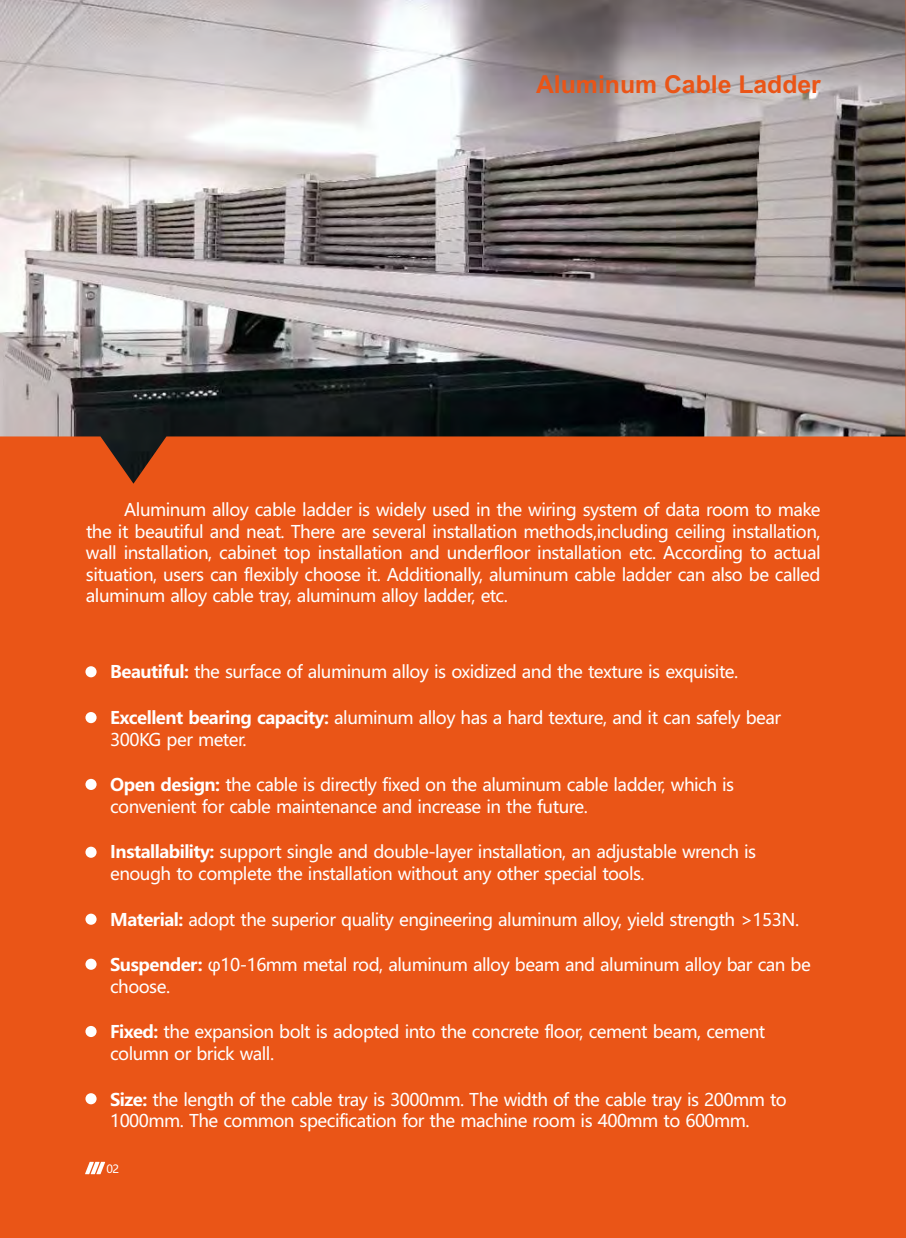
<style>
.page{position:relative;width:906px;height:1238px;background:#fff}
.page>*{position:absolute;margin:0;border:0;box-sizing:border-box;transform-origin:0 0}
.t1{font:700 24.75px "Arial";color:#ea5517}
.t2{font:17.25px/21.6px "Microsoft Ya Hei";letter-spacing:-.03em;color:#fff}
.t3{font:11.25px "Microsoft Ya Hei";color:#fff}
.s1{font-weight:700}
</style>
<div class="page">
<div style="left:0;top:0;width:906px;height:1237px;background:#ea5517"></div>
<img style="left:0;top:0;width:905px;height:483px">
<svg style="left:85px;top:1161px;width:20px;height:13px"></svg>
<div style="left:85px;top:666px;width:12px;height:11px;background:#fff;border-radius:50%"></div>
<div style="left:85px;top:712px;width:12px;height:11px;background:#fff;border-radius:50%"></div>
<div style="left:85px;top:846px;width:12px;height:11px;background:#fff;border-radius:50%"></div>
<svg style="left:85px;top:778px;width:12px;height:12px"></svg>
<div style="left:85px;top:913px;width:12px;height:11px;background:#fff;border-radius:50%"></div>
<div style="left:85px;top:958px;width:12px;height:11px;background:#fff;border-radius:50%"></div>
<div style="left:85px;top:1093px;width:12px;height:11px;background:#fff;border-radius:50%"></div>
<div style="left:85px;top:1025px;width:12px;height:11px;background:#fff;border-radius:50%"></div>
<h1 class="t1" style="left:536px;top:75px;width:286px">Aluminum Cable Ladder</h1>
<p class="t2" style="left:86px;top:500px;width:736px;text-align:justify;text-indent:38px">Aluminum alloy cable ladder is widely used in the wiring system of data room to make the it beautiful and neat. There are several installation methods,including ceiling installation, wall installation, cabinet top installation and underfloor installation etc. According to actual situation, users can flexibly choose it. Additionally, aluminum cable ladder can also be called aluminum alloy cable tray, aluminum alloy ladder, etc.</p>
<p class="t2" style="left:110px;top:662px;width:629px"><span class="s1">Beautiful:</span> the surface of aluminum alloy is oxidized and the texture is exquisite.</p>
<p class="t2" style="left:110px;top:708px;width:672px"><span class="s1">Excellent bearing capacity:</span> aluminum alloy has a hard texture, and it can safely bear<br>300KG per meter.</p>
<p class="t2" style="left:110px;top:775px;width:625px"><span class="s1">Open design:</span> the cable is directly fixed on the aluminum cable ladder, which is convenient for cable maintenance and increase in the future.</p>
<p class="t2" style="left:110px;top:842px;width:647px"><span class="s1">Installability:</span> support single and double-layer installation, an adjustable wrench is enough to complete the installation without any other special tools.</p>
<p class="t2" style="left:110px;top:910px;width:690px"><span class="s1">Material:</span> adopt the superior quality engineering aluminum alloy, yield strength &gt;153N.</p>
<p class="t2" style="left:110px;top:955px;width:702px"><span class="s1">Suspender:</span> φ10-16mm metal rod, aluminum alloy beam and aluminum alloy bar can be choose.</p>
<p class="t2" style="left:110px;top:1022px;width:657px"><span class="s1">Fixed:</span> the expansion bolt is adopted into the concrete floor, cement beam, cement column or brick wall.</p>
<p class="t2" style="left:110px;top:1089px;width:678px"><span class="s1">Size:</span> the length of the cable tray is 3000mm. The width of the cable tray is 200mm to<br>1000mm. The common specification for the machine room is 400mm to 600mm.</p>
<p class="t3" style="left:106px;top:1163px;width:14px">02</p>
</div>
